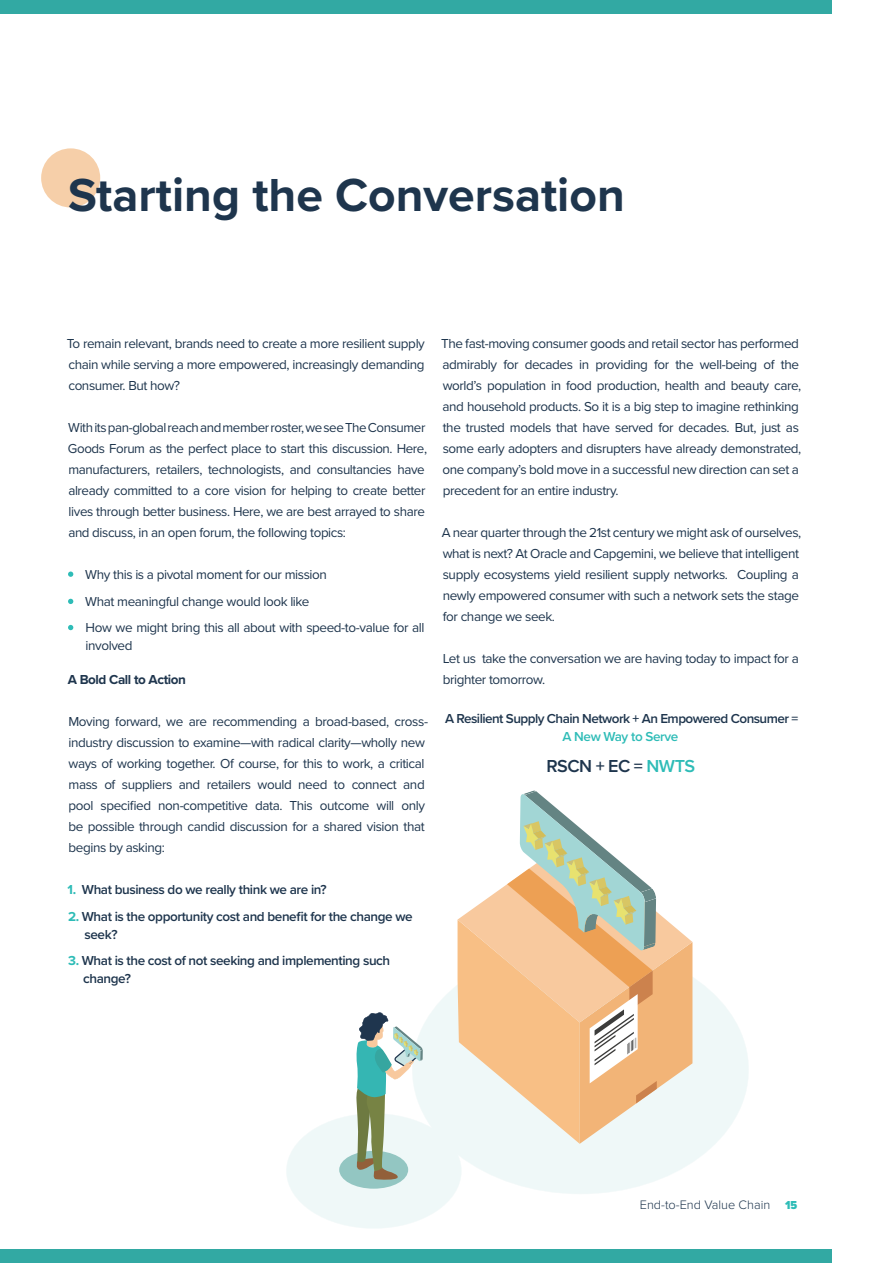
<style>
.page{position:relative;width:893px;height:1263px;background:#fff}
.page>*{position:absolute;margin:0;border:0;box-sizing:border-box;transform-origin:0 0}
.t1{font:700 48px "Proxima Nova";color:#1e354d}
.t2{font:600 18px "Proxima Nova";letter-spacing:-.03em;color:#1e354d}
.t3{font:13.5px/21px "Proxima Nova";letter-spacing:-.03em;color:#1e354d}
.t4{font:600 13.5px/18px "Proxima Nova";letter-spacing:-.03em;color:#1e354d}
.t5{font:700 13.5px "Proxima Nova";letter-spacing:-.03em;color:#1e354d}
.t6{font:600 13.5px "Proxima Nova";letter-spacing:-.03em;color:#2ebcb7}
.t7{font:300 12.75px "Proxima Nova";color:#1e354d}
.s1{font-weight:700;color:#2ebcb7}
.s2{color:#2ebcb7}
.s3{font-family:"Proxima Nova Cond";font-weight:900;font-size:12px;color:#2ebcb7}
</style>
<div class="page">
<div style="left:0;top:0;width:831px;height:14px;background:#32a9a3"></div>
<div style="left:0;top:1249px;width:831px;height:14px;background:#32a9a3"></div>
<div style="left:41px;top:148px;width:59px;height:59px;background:#f6cfa9;border-radius:50%"></div>
<svg style="left:68px;top:625px;width:5px;height:5px"></svg>
<svg style="left:68px;top:599px;width:5px;height:5px"></svg>
<svg style="left:68px;top:571px;width:5px;height:6px"></svg>
<svg style="left:286px;top:945px;width:463px;height:283px"></svg>
<div style="left:339px;top:1151px;width:69px;height:38px;background:#93c6c2;border-radius:50%"></div>
<svg style="left:458px;top:790px;width:234px;height:354px"></svg>
<svg style="left:355px;top:1012px;width:68px;height:168px"></svg>
<h1 class="t1" style="left:68px;top:175px;width:558px">Starting the Conversation</h1>
<p class="t3" style="left:67px;top:334px;width:359px;text-align:justify">To remain relevant, brands need to create a more resilient supply chain while serving a more empowered, increasingly demanding consumer. But how?</p>
<p class="t3" style="left:68px;top:418px;width:361px">With its pan-global reach and member roster, we see The Consumer Goods Forum as the perfect place to start this discussion. Here, manufacturers, retailers, technologists, and consultancies have already committed to a core vision for helping to create better lives through better business. Here, we are best arrayed to share and discuss, in an open forum, the following topics:</p>
<p class="t3" style="left:85px;top:562px;width:341px;line-height:26.5px">Why this is a pivotal moment for our mission<br>What meaningful change would look like<br>How we might bring this all about with speed-to-value for all</p>
<p class="t3" style="left:86px;top:636px;width:48px">involved</p>
<p class="t5" style="left:68px;top:674px;width:120px">A Bold Call to Action</p>
<p class="t3" style="left:68px;top:712px;width:361px">Moving forward, we are recommending a broad-based, cross&shy;industry discussion to examine—with radical clarity—wholly new ways of working together. Of course, for this to work, a critical mass of suppliers and retailers would need to connect and pool specified non-competitive data. This outcome will only be possible through candid discussion for a shared vision that begins by asking:</p>
<p class="t4" style="left:68px;top:881px;width:261px"><span class="s1">1.</span> What business do we really think we are in?</p>
<p class="t4" style="left:84px;top:908px;width:330px;text-indent:-16px"><span class="s1">2.</span> What is the opportunity cost and benefit for the change we seek?</p>
<p class="t4" style="left:83px;top:952px;width:308px;text-indent:-15px"><span class="s1">3.</span> What is the cost of not seeking and implementing such change?</p>
<p class="t3" style="left:441px;top:334px;width:362px">The fast-moving consumer goods and retail sector has performed admirably for decades in providing for the well-being of the world’s population in food production, health and beauty care, and household products. So it is a big step to imagine rethinking the trusted models that have served for decades. But, just as some early adopters and disrupters have already demonstrated, one company’s bold move in a successful new direction can set a precedent for an entire industry.</p>
<p class="t3" style="left:442px;top:523px;width:361px">A near quarter through the 21st century we might ask of ourselves, what is next? At Oracle and Capgemini, we believe that intelligent supply ecosystems yield resilient supply networks. Coupling a newly empowered consumer with such a network sets the stage for change we seek.</p>
<p class="t3" style="left:443px;top:649px;width:358px">Let us take the conversation we are having today to impact for a brighter tomorrow.</p>
<p class="t4" style="left:445px;top:710px;width:355px">A Resilient Supply Chain Network + An Empowered Consumer =</p>
<p class="t6" style="left:563px;top:730px;width:117px">A New Way to Serve</p>
<h2 class="t2" style="left:547px;top:758px;width:150px">RSCN + EC = <span class="s2">NWTS</span></h2>
<p class="t7" style="left:640px;top:1200px;width:159px">End-to-End Value Chain <span class="s3">15</span></p>
</div>
